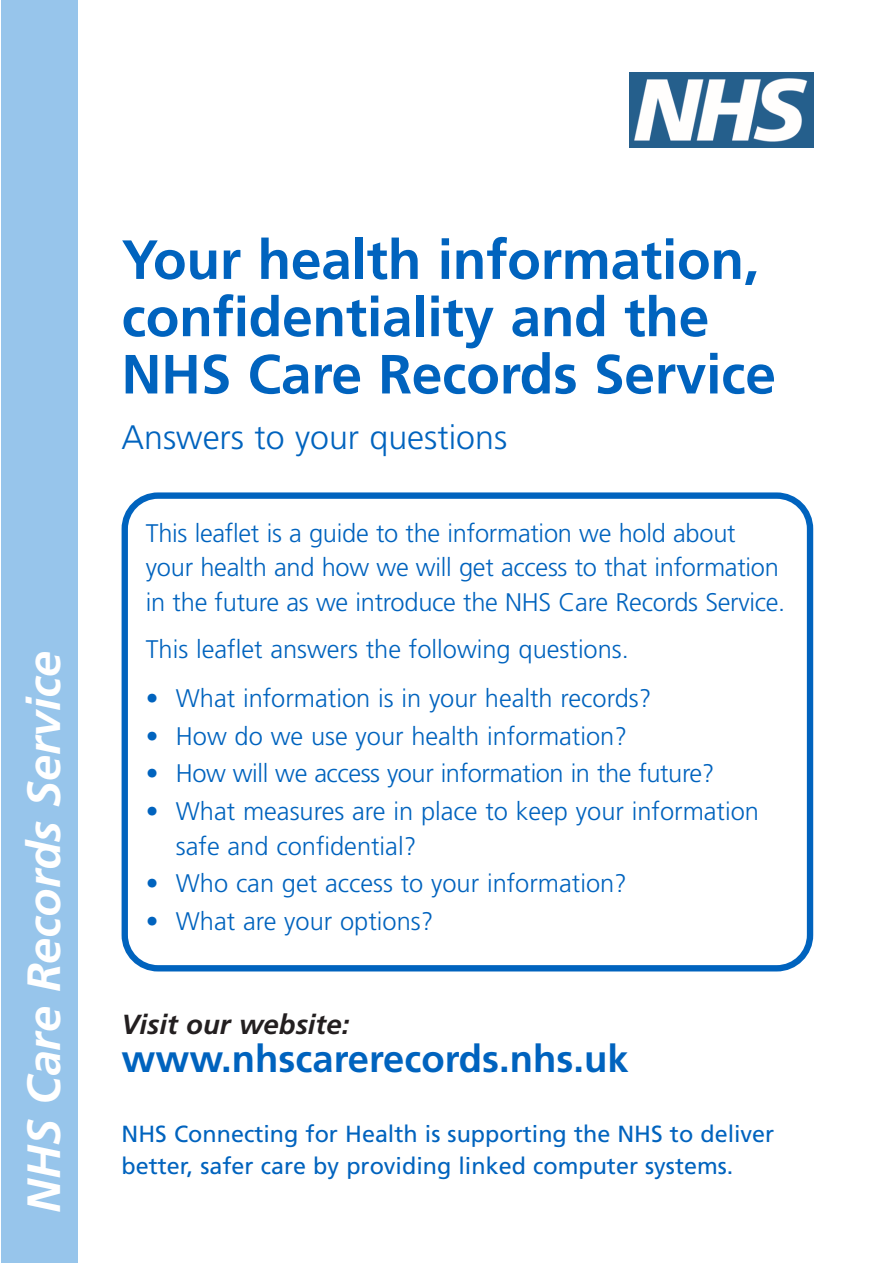
<style>
.page{position:relative;width:893px;height:1263px;background:#fff}
.page>*{position:absolute;margin:0;border:0;box-sizing:border-box;transform-origin:0 0}
.t1{font:700 55.2px/57.3px "Frutiger";letter-spacing:-.005em;color:#0063be}
.t2{font:italic 700 46.65px "Frutiger";color:#fff}
.t3{font:700 38.25px "Frutiger";color:#0063be}
.t4{font:300 33.9px "Frutiger";color:#0063be}
.t5{font:italic 700 27.6px "Frutiger";color:#231f20}
.t6{font:300 25.5px/34.7px "Frutiger";color:#0063be}
.t7{font:23.4px/31.8px "Frutiger";color:#0063be}
</style>
<div class="page">
<div style="left:1px;top:0;width:77px;height:1263px;background:#97c5eb"></div>
<svg style="left:122px;top:492px;width:691px;height:479px"></svg>
<div style="left:629px;top:72px;width:184px;height:76px;background:#255f8c"></div>
<img style="left:634px;top:78px;width:174px;height:64px">
<h2 class="t2" style="left:25px;top:1213px;width:563px;rotate:-90deg">NHS Care Records Service</h2>
<h1 class="t1" style="left:122px;top:235px;width:656px">Your health information, confidentiality and the<br>NHS Care Records Service</h1>
<h3 class="t4" style="left:122px;top:423px;width:387px">Answers to your questions</h3>
<p class="t6" style="left:146px;top:518px;width:641px">This leaflet is a guide to the information we hold about your health and how we will get access to that information in the future as we introduce the NHS Care Records Service.</p>
<p class="t6" style="left:146px;top:633px;width:484px">This leaflet answers the following questions.</p>
<p class="t6" style="left:146px;top:683px;width:507px">• What information is in your health records?</p>
<p class="t6" style="left:146px;top:721px;width:483px">• How do we use your health information?</p>
<p class="t6" style="left:146px;top:758px;width:570px">• How will we access your information in the future?</p>
<p class="t6" style="left:176px;top:796px;width:584px;text-indent:-30px">• What measures are in place to keep your information safe and confidential?</p>
<p class="t6" style="left:146px;top:868px;width:483px">• Who can get access to your information?</p>
<p class="t6" style="left:146px;top:906px;width:289px">• What are your options?</p>
<p class="t5" style="left:122px;top:1013px;width:229px">Visit our website:</p>
<h3 class="t3" style="left:122px;top:1043px;width:508px">www.nhscarerecords.nhs.uk</h3>
<p class="t7" style="left:122px;top:1120px;width:654px">NHS Connecting for Health is supporting the NHS to deliver better, safer care by providing linked computer systems.</p>
</div>
